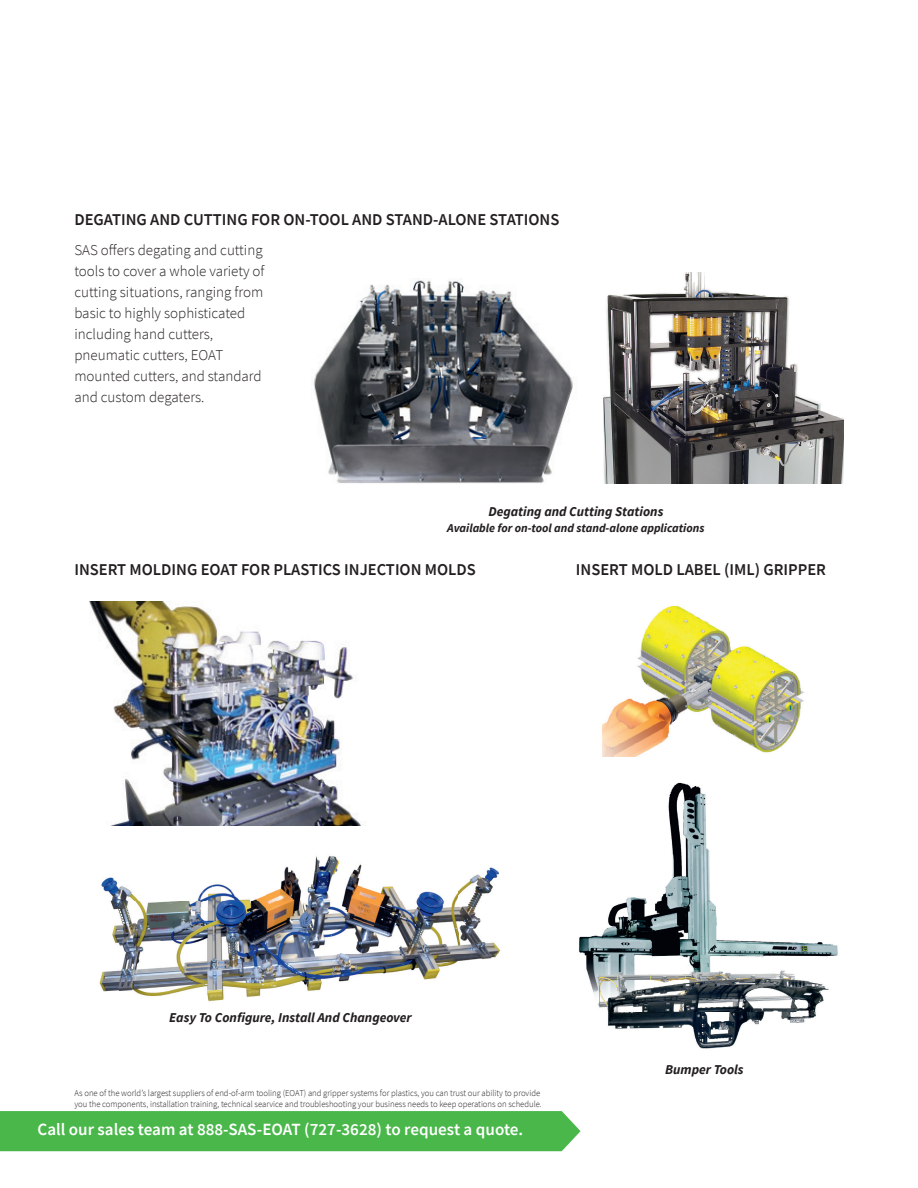
<style>
.page{position:relative;width:918px;height:1188px;background:#fff}
.page>*{position:absolute;margin:0;border:0;box-sizing:border-box;transform-origin:0 0}
.t1{font:600 17.1px "Source Sans Pro";color:#fff}
.t2{font:600 16.5px "Source Sans Pro";color:#231f20}
.t3{font:300 15px/21px "Source Sans Pro";color:#231f20}
.t4{font:italic 700 13.5px "Source Sans Pro";color:#231f20}
.t5{font:italic 700 12px "Source Sans Pro";color:#231f20}
.t6{font:300 9px/10.8px "Source Sans Pro";color:#231f20;scale:.96 1}
</style>
<div class="page">
<img style="left:313px;top:279px;width:260px;height:204px">
<img style="left:603px;top:272px;width:241px;height:211px">
<img style="left:89px;top:602px;width:274px;height:223px">
<img style="left:602px;top:605px;width:202px;height:152px">
<img style="left:99px;top:856px;width:401px;height:146px">
<img style="left:579px;top:782px;width:259px;height:267px">
<div style="left:0;top:1111px;width:581px;height:40px;background:#49b74a"></div>
<h2 class="t2" style="left:74px;top:209px;width:487px">DEGATING AND CUTTING FOR ON-TOOL AND STAND-ALONE STATIONS</h2>
<h3 class="t3" style="left:74px;top:240px;width:192px">SAS offers degating and cutting tools to cover a whole variety of cutting situations, ranging from basic to highly sophisticated including hand cutters, pneumatic cutters, EOAT mounted cutters, and standard and custom degaters.</h3>
<h3 class="t4" style="left:488px;top:502px;width:176px">Degating and Cutting Stations</h3>
<h3 class="t5" style="left:447px;top:520px;width:259px">Available for on-tool and stand-alone applications</h3>
<h2 class="t2" style="left:74px;top:559px;width:403px">INSERT MOLDING EOAT FOR PLASTICS INJECTION MOLDS</h2>
<h2 class="t2" style="left:576px;top:559px;width:252px">INSERT MOLD LABEL (IML) GRIPPER</h2>
<h3 class="t4" style="left:169px;top:1009px;width:244px">Easy To Configure, Install And Changeover</h3>
<p class="t6" style="left:74px;top:1088px;width:488px">As one of the world’s largest suppliers of end-of-arm tooling (EOAT) and gripper systems for plastics, you can trust our ability to provide you the components, installation training, technical searvice and troubleshooting your business needs to keep operations on schedule.</p>
<h1 class="t1" style="left:38px;top:1118px;width:487px">Call our sales team at 888-SAS-EOAT (727-3628) to request a quote.</h1>
<h3 class="t4" style="left:665px;top:1061px;width:80px">Bumper Tools</h3>
</div>
